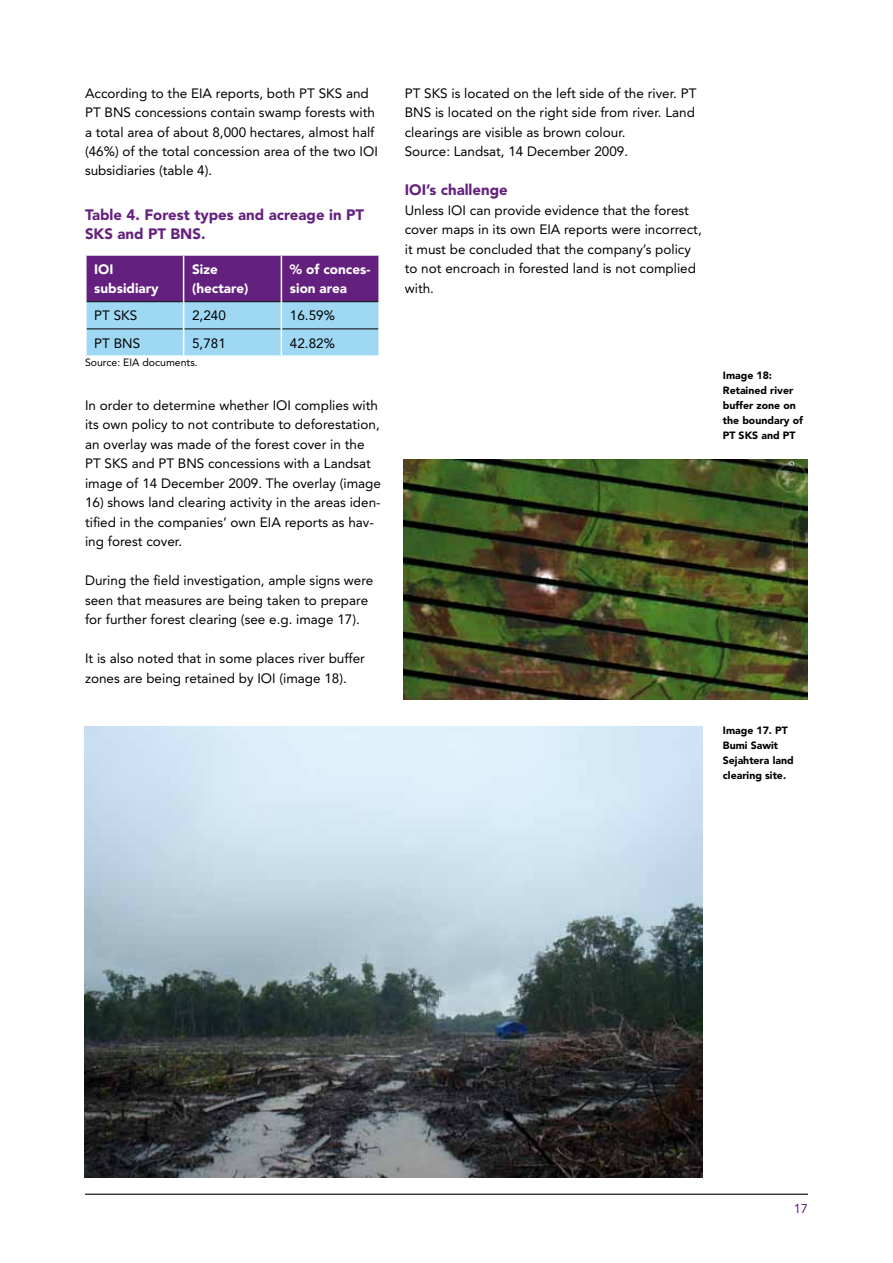
<style>
.page{position:relative;width:893px;height:1263px;background:#fff}
.page>*{position:absolute;margin:0;border:0;box-sizing:border-box;transform-origin:0 0}
.t1{font:900 15px/19.5px "Avenir LT Std";color:#64207e}
.t2{font:13.5px/19.5px "Avenir LT Std";color:#000}
.t3{font:900 13.5px/19.5px "Avenir LT Std";color:#fff}
.t4{font:12.75px "Avenir LT Std";color:#64207e}
.t5{font:900 10.5px/15px "Avenir LT Std";color:#000}
.t6{font:10.5px "Avenir LT Std";color:#000}
</style>
<div class="page">
<hr style="left:85px;top:1193px;width:723px;height:2px;background:#000">
<img style="left:85px;top:726px;width:617px;height:452px">
<svg style="left:86px;top:255px;width:293px;height:100px;background:#8281b9"></svg>
<hr style="left:378px;top:329px;width:2px;height:26px;background:#fff">
<img style="left:404px;top:460px;width:404px;height:240px">
<p class="t2" style="left:85px;top:84px;width:294px">According to the EIA reports, both PT SKS and PT BNS concessions contain swamp forests with a total area of about 8,000 hectares, almost half (46%) of the total concession area of the two IOI subsidiaries (table 4).</p>
<p class="t1" style="left:85px;top:206px;width:281px">Table 4. Forest types and acreage in PT<br>SKS and PT BNS.</p>
<p class="t3" style="left:94px;top:260px;width:66px">IOI subsidiary</p>
<p class="t3" style="left:192px;top:260px;width:58px">Size (hectare)</p>
<p class="t3" style="left:290px;top:260px;width:82px">% of conces&shy;sion area</p>
<p class="t2" style="left:94px;top:307px;width:45px">PT SKS</p>
<p class="t2" style="left:192px;top:307px;width:35px">2,240</p>
<p class="t2" style="left:290px;top:307px;width:47px">16.59%</p>
<p class="t2" style="left:94px;top:334px;width:48px">PT BNS</p>
<p class="t2" style="left:192px;top:334px;width:35px">5,781</p>
<p class="t2" style="left:290px;top:334px;width:47px">42.82%</p>
<p class="t6" style="left:85px;top:358px;width:114px">Source: EIA documents.</p>
<p class="t2" style="left:85px;top:396px;width:297px">In order to determine whether IOI complies with its own policy to not contribute to deforestation, an overlay was made of the forest cover in the PT SKS and PT BNS concessions with a Landsat image of 14 December 2009. The overlay (image</p>
<p class="t2" style="left:85px;top:494px;width:297px">16) shows land clearing activity in the areas iden&shy;tified in the companies’ own EIA reports as hav&shy;ing forest cover.</p>
<p class="t2" style="left:85px;top:572px;width:290px">During the field investigation, ample signs were seen that measures are being taken to prepare for further forest clearing (see e.g. image 17).</p>
<p class="t2" style="left:85px;top:650px;width:281px">It is also noted that in some places river buffer zones are being retained by IOI (image 18).</p>
<p class="t2" style="left:405px;top:84px;width:293px">PT SKS is located on the left side of the river. PT BNS is located on the right side from river. Land clearings are visible as brown colour.<br>Source: Landsat, 14 December 2009.</p>
<p class="t1" style="left:405px;top:181px;width:105px">IOI’s challenge</p>
<p class="t2" style="left:405px;top:201px;width:298px">Unless IOI can provide evidence that the forest cover maps in its own EIA reports were incorrect, it must be concluded that the company’s policy to not encroach in forested land is not complied with.</p>
<p class="t5" style="left:723px;top:369px;width:82px">Image 18:<br>Retained river buffer zone on the boundary of<br>PT SKS and PT</p>
<p class="t5" style="left:723px;top:724px;width:72px">Image 17. PT<br>Bumi Sawit<br>Sejahtera land clearing site.</p>
<p class="t4" style="left:794px;top:1203px;width:16px">17</p>
</div>
